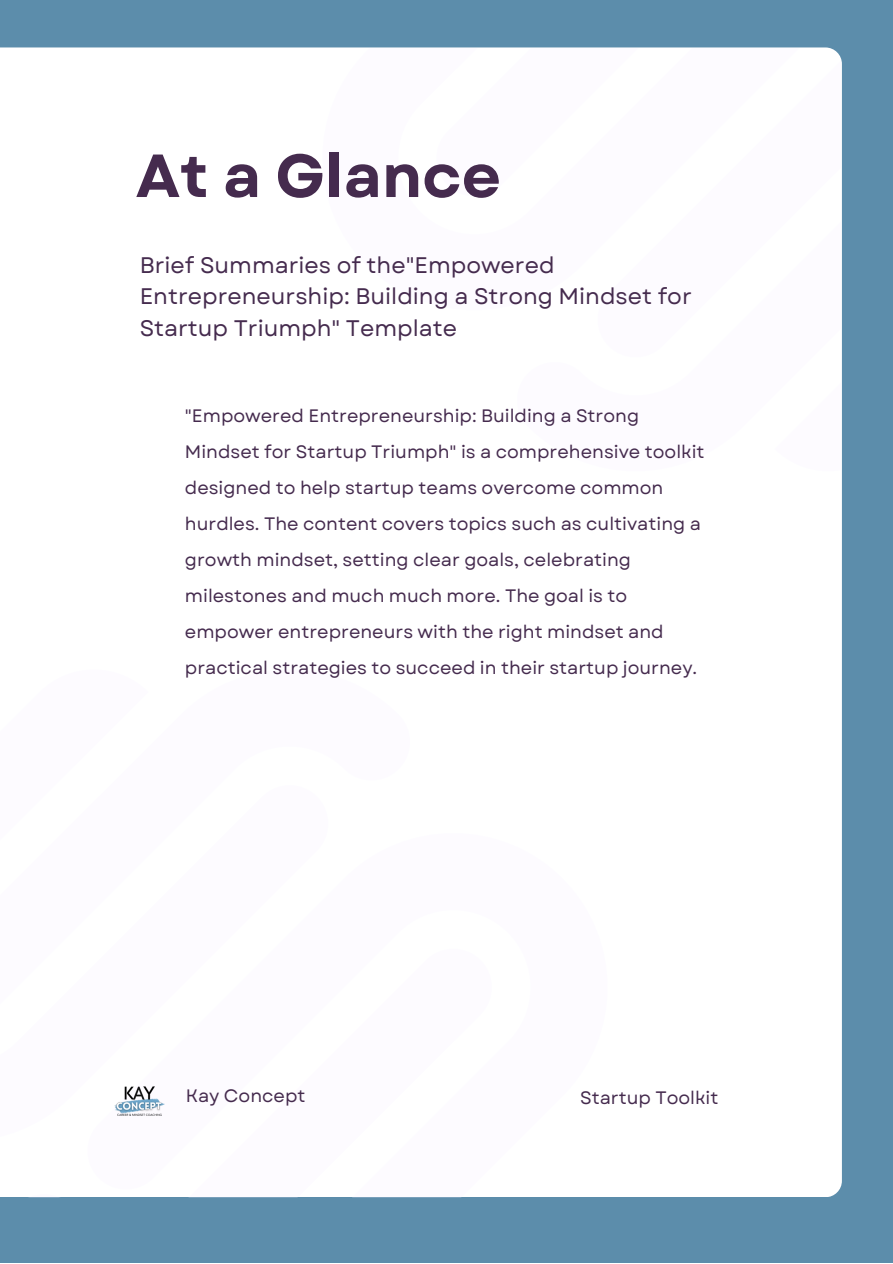
<style>
.page{position:relative;width:893px;height:1264px;background:#fff}
.page>*{position:absolute;margin:0;border:0;box-sizing:border-box;transform-origin:0 0}
.t1{font:700 60.6px "Garet";color:#452b4e}
.t2{font:22.5px/31.5px "Garet";color:#452b4e}
.t3{font:18px/36px "Garet";color:#452b4e}
</style>
<div class="page">
<div style="left:0;top:0;width:892px;height:1262px;background:#5c8dab"></div>
<div style="left:0;top:47px;width:841px;height:1150px;background:#fff"></div>
<div style="left:322px;top:49px;width:518px;height:424px;background:#fdfbff"></div>
<div style="left:0;top:669px;width:607px;height:528px;background:#fdfbff"></div>
<img style="left:112px;top:1072px;width:54px;height:54px">
<p class="t1" style="left:136px;top:132px;width:367px">At a Glance</p>
<p class="t2" style="left:140px;top:249px;width:553px">Brief Summaries of the"Empowered<br>Entrepreneurship: Building a Strong Mindset for<br>Startup Triumph" Template</p>
<p class="t3" style="left:185px;top:398px;width:521px">"Empowered Entrepreneurship: Building a Strong Mindset for Startup Triumph" is a comprehensive toolkit designed to help startup teams overcome common hurdles. The content covers topics such as cultivating a growth mindset, setting clear goals, celebrating milestones and much much more. The goal is to empower entrepreneurs with the right mindset and practical strategies to succeed in their startup journey.</p>
<p class="t3" style="left:186px;top:1077px;width:121px">Kay Concept</p>
<p class="t3" style="left:580px;top:1079px;width:140px">Startup Toolkit</p>
</div>
